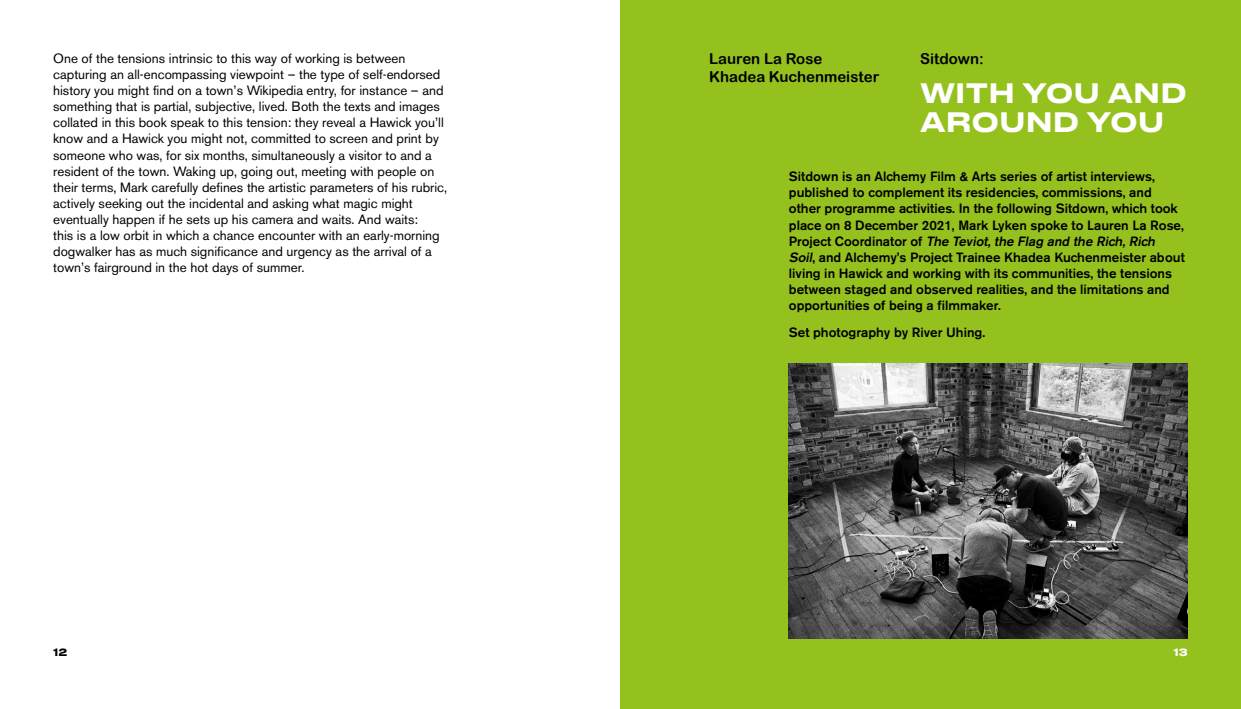
<style>
.page{position:relative;width:1241px;height:709px;background:#fff}
.page>*{position:absolute;margin:0;border:0;box-sizing:border-box;transform-origin:0 0}
.t1{font:500 26.25px/28.8px "Druk Text Wide Web";color:#fff}
.t2{font:15px "Arial Rounded MT Bold";color:#000}
.t3{font:13.38px/16px "Akzidenz Grotesk BE";color:#000}
.t4{font:500 13.38px/16px "Akzidenz Grotesk BE";color:#000}
.t5{font:500 10px "Druk Text Wide Web";color:#fff}
.t6{font:500 10px "Druk Text Wide Web";color:#000}
.s1{font-style:italic}
</style>
<div class="page">
<div style="left:620px;top:0;width:620px;height:709px;background:#95c11f"></div>
<img style="left:788px;top:363px;width:399px;height:275px">
<p class="t3" style="left:53px;top:51px;width:395px">One of the tensions intrinsic to this way of working is between capturing an all-encompassing viewpoint – the type of self-endorsed history you might find on a town’s Wikipedia entry, for instance – and something that is partial, subjective, lived. Both the texts and images collated in this book speak to this tension: they reveal a Hawick you’ll know and a Hawick you might not, committed to screen and print by someone who was, for six months, simultaneously a visitor to and a resident of the town. Waking up, going out, meeting with people on their terms, Mark carefully defines the artistic parameters of his rubric, actively seeking out the incidental and asking what magic might eventually happen if he sets up his camera and waits. And waits:<br>this is a low orbit in which a chance encounter with an early-morning dogwalker has as much significance and urgency as the arrival of a town’s fairground in the hot days of summer.</p>
<p class="t6" style="left:53px;top:643px;width:16px">12</p>
<p class="t2" style="left:709px;top:50px;width:115px">Lauren La Rose</p>
<p class="t2" style="left:709px;top:68px;width:172px">Khadea Kuchenmeister</p>
<p class="t2" style="left:919px;top:50px;width:65px">Sitdown:</p>
<p class="t1" style="left:919px;top:76px;width:268px">WITH YOU AND<br>AROUND YOU</p>
<p class="t4" style="left:788px;top:169px;width:397px">Sitdown is an Alchemy Film &amp; Arts series of artist interviews, published to complement its residencies, commissions, and other programme activities. In the following Sitdown, which took place on 8 December 2021, Mark Lyken spoke to Lauren La Rose, P r o j e c t C o o r d i n a t o r o f <span class="s1">The Teviot,the Flag and the Rich,Rich Soil</span>, and Alchemy’s Project Trainee Khadea Kuchenmeister about living in Hawick and working with its communities, the tensions between staged and observed realities, and the limitations and opportunities of being a filmmaker.</p>
<p class="t4" style="left:788px;top:324px;width:198px">Set photography by River Uhing.</p>
<p class="t5" style="left:1173px;top:643px;width:16px">13</p>
</div>
